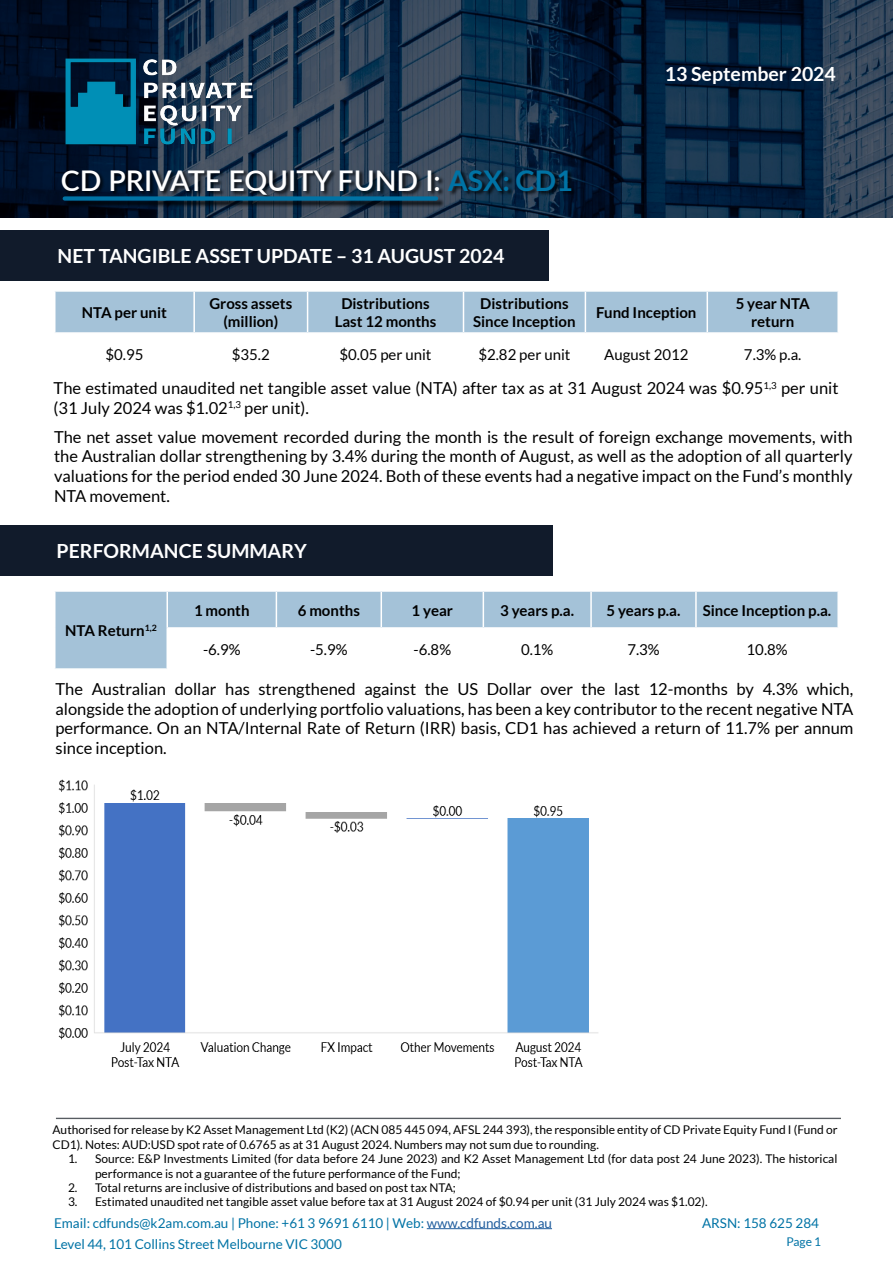
<style>
.page{position:relative;width:893px;height:1263px;background:#fff}
.page>*{position:absolute;margin:0;border:0;box-sizing:border-box;transform-origin:0 0}
.t1{font:600 28.5px "Lato";color:#fff}
.t2{font:700 19.5px "Lato";color:#fff}
.t3{font:16.5px/19.8px "Lato";color:#000;text-align:justify}
.t4{font:700 15px/18px "Lato";color:#000;text-align:center}
.t5{font:15px "Lato";color:#000}
.t6{font:13.5px "Lato";color:#0073a5}
.t7{font:12px/14.4px "Lato";color:#000}
.t8{font:12px "Lato";color:#0073a5}
.s1{font-weight:700;color:#0073a5}
.s2{color:#215e9e}
</style>
<div class="page">
<svg style="left:0;top:0;width:893px;height:218px;background:#152b43"></svg>
<div style="left:62px;top:170px;width:515px;height:30px;background:#000;opacity:.75"></div>
<div style="left:64px;top:198px;width:381px;height:10px;background:#000;opacity:.75"></div>
<div style="left:65px;top:196px;width:371px;height:5px;background:#0073a5"></div>
<hr style="left:427px;top:1228px;width:125px;height:1px;background:#215e9e">
<div style="left:0;top:230px;width:548px;height:51px;background:#111b2b"></div>
<div style="left:56px;top:292px;width:781px;height:40px;background:#a4c2d8"></div>
<hr style="left:193px;top:292px;width:2px;height:40px;background:#fff">
<hr style="left:307px;top:292px;width:1px;height:40px;background:#fff">
<hr style="left:463px;top:292px;width:1px;height:40px;background:#fff">
<hr style="left:585px;top:292px;width:1px;height:40px;background:#fff">
<hr style="left:706px;top:292px;width:2px;height:40px;background:#fff">
<div style="left:0;top:525px;width:553px;height:50px;background:#111b2b"></div>
<div style="left:56px;top:592px;width:781px;height:76px;background:#a4c2d8"></div>
<svg style="left:168px;top:629px;width:669px;height:39px"></svg>
<hr style="left:166px;top:592px;width:2px;height:35px;background:#fff">
<hr style="left:276px;top:592px;width:1px;height:35px;background:#fff">
<hr style="left:381px;top:592px;width:1px;height:35px;background:#fff">
<hr style="left:483px;top:592px;width:1px;height:35px;background:#fff">
<hr style="left:590px;top:592px;width:2px;height:35px;background:#fff">
<hr style="left:695px;top:592px;width:2px;height:35px;background:#fff">
<hr style="left:166px;top:627px;width:110px;height:2px;background:#fff">
<hr style="left:166px;top:629px;width:2px;height:39px;background:#fff">
<hr style="left:276px;top:627px;width:105px;height:2px;background:#fff">
<hr style="left:276px;top:629px;width:1px;height:39px;background:#fff">
<hr style="left:381px;top:627px;width:102px;height:2px;background:#fff">
<hr style="left:381px;top:629px;width:1px;height:39px;background:#fff">
<hr style="left:483px;top:627px;width:108px;height:2px;background:#fff">
<hr style="left:483px;top:629px;width:1px;height:39px;background:#fff">
<hr style="left:591px;top:627px;width:105px;height:2px;background:#fff">
<hr style="left:590px;top:629px;width:2px;height:39px;background:#fff">
<hr style="left:696px;top:627px;width:143px;height:2px;background:#fff">
<hr style="left:695px;top:629px;width:2px;height:39px;background:#fff">
<img style="left:61px;top:54px;width:208px;height:104px">
<hr style="left:56px;top:1118px;width:785px;height:1px;background:#54595e">
<img style="left:58px;top:779px;width:540px;height:288px">
<h1 class="t1" style="left:61px;top:160px;width:513px">CD PRIVATE EQUITY FUND I: <span class="s1">ASX: CD1</span></h1>
<p class="t2" style="left:58px;top:245px;width:448px">NET TANGIBLE ASSET UPDATE – 31 AUGUST 2024</p>
<p class="t2" style="left:665px;top:63px;width:173px">13 September 2024</p>
<p class="t4" style="left:82px;top:303px;width:87px">NTA per unit</p>
<p class="t4" style="left:209px;top:294px;width:84px">Gross assets (million)</p>
<p class="t4" style="left:335px;top:294px;width:103px">Distributions<br>Last 12 months</p>
<p class="t4" style="left:473px;top:294px;width:104px">Distributions<br>Since Inception</p>
<p class="t4" style="left:596px;top:303px;width:102px">Fund Inception</p>
<p class="t4" style="left:736px;top:294px;width:76px">5 year NTA return</p>
<p class="t5" style="left:105px;top:346px;width:39px">$0.95</p>
<p class="t5" style="left:232px;top:346px;width:39px">$35.2</p>
<p class="t5" style="left:339px;top:346px;width:94px">$0.05 per unit</p>
<p class="t5" style="left:478px;top:346px;width:94px">$2.82 per unit</p>
<p class="t5" style="left:604px;top:346px;width:86px">August 2012</p>
<p class="t5" style="left:744px;top:346px;width:59px">7.3% p.a.</p>
<p class="t3" style="left:54px;top:378px;width:786px">The estimated unaudited net tangible asset value (NTA) after tax as at 31 August 2024 was $0.95<sup>1,3</sup> per unit (31 July 2024 was $1.02<sup>1,3</sup> per unit).</p>
<p class="t3" style="left:54px;top:426px;width:800px">The net asset value movement recorded during the month is the result of foreign exchange movements, with the Australian dollar strengthening by 3.4% during the month of August, as well as the adoption of all quarterly valuations for the period ended 30 June 2024. Both of these events had a negative impact on the Fund’s monthly NTA movement.</p>
<p class="t2" style="left:57px;top:539px;width:252px">PERFORMANCE SUMMARY</p>
<p class="t4" style="left:65px;top:621px;width:93px">NTA Return<sup>1,2</sup></p>
<p class="t4" style="left:194px;top:601px;width:57px">1 month</p>
<p class="t4" style="left:298px;top:601px;width:64px">6 months</p>
<p class="t4" style="left:412px;top:601px;width:43px">1 year</p>
<p class="t4" style="left:500px;top:601px;width:75px">3 years p.a.</p>
<p class="t4" style="left:607px;top:601px;width:75px">5 years p.a.</p>
<p class="t4" style="left:703px;top:601px;width:130px">Since Inception p.a.</p>
<p class="t5" style="left:203px;top:641px;width:39px">-6.9%</p>
<p class="t5" style="left:310px;top:641px;width:39px">-5.9%</p>
<p class="t5" style="left:414px;top:641px;width:39px">-6.8%</p>
<p class="t5" style="left:521px;top:641px;width:34px">0.1%</p>
<p class="t5" style="left:627px;top:641px;width:34px">7.3%</p>
<p class="t5" style="left:747px;top:641px;width:43px">10.8%</p>
<p class="t3" style="left:56px;top:679px;width:799px">The Australian dollar has strengthened against the US Dollar over the last 12-months by 4.3% which, alongside the adoption of underlying portfolio valuations, has been a key contributor to the recent negative NTA performance. On an NTA/Internal Rate of Return (IRR) basis, CD1 has achieved a return of 11.7% per annum since inception.</p>
<p class="t7" style="left:52px;top:1123px;width:786px">Authorised for release by K2 Asset Management Ltd (K2) (ACN 085 445 094, AFSL 244 393), the responsible entity of CD Private Equity Fund I (Fund or<br>CD1). Notes: AUD:USD spot rate of 0.6765 as at 31 August 2024. Numbers may not sum due to rounding.</p>
<p class="t7" style="left:95px;top:1151px;width:744px;text-indent:-27px">1. Source: E&amp;P Investments Limited (for data before 24 June 2023) and K2 Asset Management Ltd (for data post 24 June 2023). The historical performance is not a guarantee of the future performance of the Fund;</p>
<p class="t7" style="left:68px;top:1180px;width:389px">2. Total returns are inclusive of distributions and based on post tax NTA;</p>
<p class="t7" style="left:68px;top:1195px;width:641px">3. Estimated unaudited net tangible asset value before tax at 31 August 2024 of $0.94 per unit (31 July 2024 was $1.02).</p>
<p class="t6" style="left:54px;top:1215px;width:499px">Email: cdfunds@k2am.com.au | Phone: +61 3 9691 6110 | Web: <span class="s2">www.cdfunds.com.au</span></p>
<p class="t6" style="left:702px;top:1215px;width:118px">ARSN: 158 625 284</p>
<p class="t6" style="left:54px;top:1236px;width:289px">Level 44, 101 Collins Street Melbourne VIC 3000</p>
<p class="t8" style="left:786px;top:1235px;width:36px">Page 1</p>
</div>
